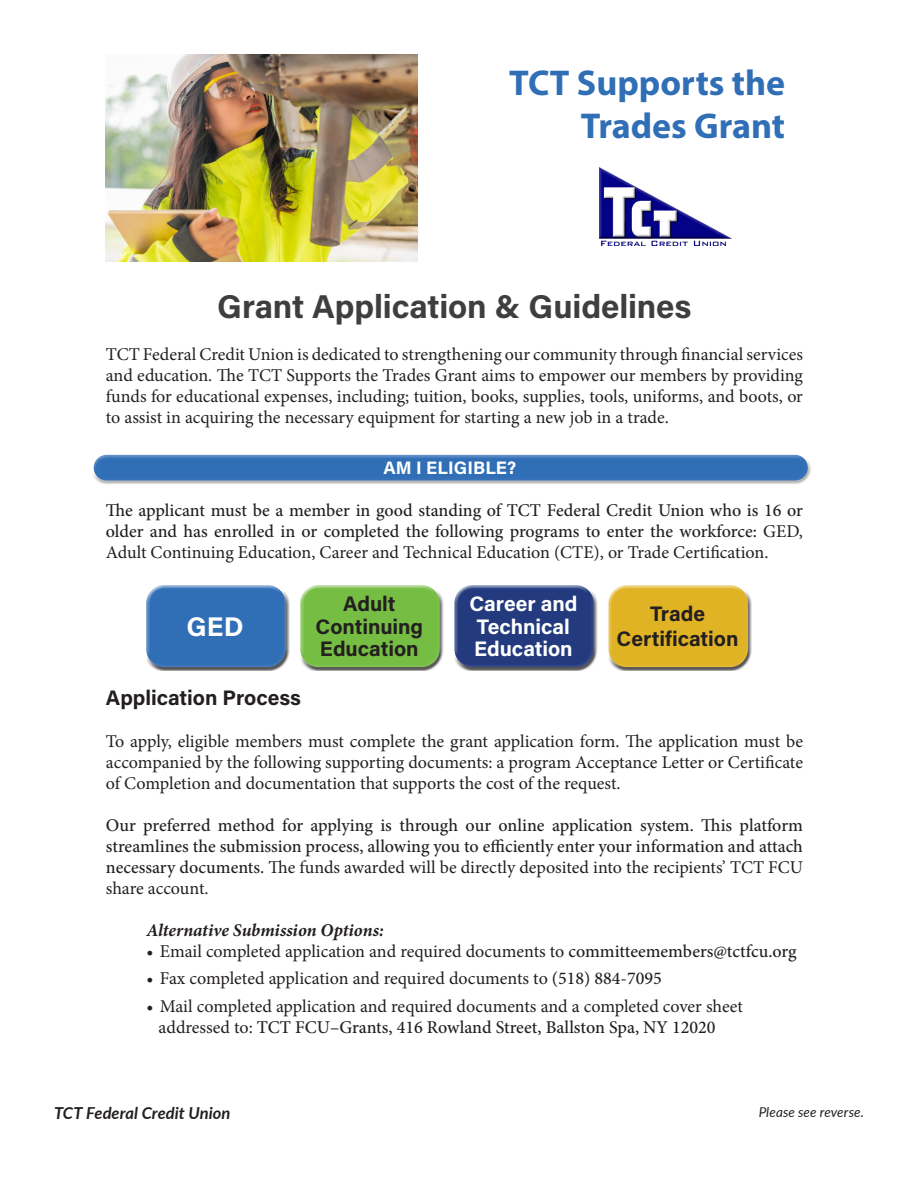
<style>
.page{position:relative;width:918px;height:1188px;background:#fff}
.page>*{position:absolute;margin:0;border:0;box-sizing:border-box;transform-origin:0 0}
.t1{font:700 36px/43.2px "Myriad Pro";color:#306eb6;text-align:right}
.t2{font:700 33px "Acumin Pro";letter-spacing:-.005em;color:#3e3e3f}
.t3{font:700 27px "Acumin Pro";color:#fff}
.t4{font:700 21px/22.5px "Acumin Pro";color:#231f20;text-align:center}
.t5{font:700 21px/22.5px "Acumin Pro";color:#fff}
.t6{font:18px/21px "Minion Pro";color:#231f20;text-align:justify}
.t7{font:500 18px/21px "Minion Pro";letter-spacing:-.005em;color:#231f20;text-align:justify}
.t8{font:italic 700 18px "Minion Pro";letter-spacing:-.005em;color:#231f20}
.t9{font:700 18px "Acumin Pro";color:#fff}
.t10{font:italic 700 16.5px "Lato";color:#231f20}
.t11{font:italic 13.5px "Lato";letter-spacing:.005em;color:#231f20}
.s1{font-weight:400}
.s2{font-weight:500}
</style>
<div class="page">
<img style="left:106px;top:54px;width:311px;height:207px">
<img style="left:599px;top:167px;width:132px;height:79px">
<div style="left:90px;top:451px;width:719px;height:24px;background:#fff;opacity:.33"></div>
<div style="left:92px;top:459px;width:720px;height:26px;background:#231f20;opacity:.33"></div>
<div style="left:143px;top:582px;width:143px;height:77px;background:#fff;opacity:.75"></div>
<div style="left:145px;top:591px;width:144px;height:80px;background:#231f20;opacity:.75"></div>
<div style="left:297px;top:582px;width:143px;height:77px;background:#fff;opacity:.75"></div>
<div style="left:299px;top:591px;width:145px;height:80px;background:#231f20;opacity:.75"></div>
<div style="left:451px;top:582px;width:143px;height:77px;background:#fff;opacity:.75"></div>
<div style="left:453px;top:591px;width:145px;height:80px;background:#231f20;opacity:.75"></div>
<div style="left:605px;top:582px;width:144px;height:77px;background:#fff;opacity:.75"></div>
<div style="left:608px;top:591px;width:144px;height:80px;background:#231f20;opacity:.75"></div>
<p class="t1" style="left:509px;top:60px;width:277px">TCT Supports the<br>Trades Grant</p>
<p class="t2" style="left:217px;top:283px;width:476px">Grant Application &amp; Guidelines</p>
<p class="t6" style="left:106px;top:344px;width:699px">TCT Federal Credit Union is dedicated to strengthening our community through financial services and education. The TCT Supports the Trades Grant aims to empower our members by providing funds for educational expenses, including; tuition, books, supplies, tools, uniforms, and boots, or to assist in acquiring the necessary equipment for starting a new job in a trade.</p>
<p class="t9" style="left:384px;top:455px;width:134px">AM I ELIGIBLE?</p>
<p class="t7" style="left:106px;top:499px;width:699px">The applicant must be a member in good standing of TCT Federal Credit Union who is 16 or older and has enrolled in or completed the following programs to enter the workforce: <span class="s1">GED, Adult Continuing Education, Career and Technical Education (CTE), or Trade Certification.</span></p>
<h3 class="t3" style="left:187px;top:608px;width:59px">GED</h3>
<p class="t4" style="left:316px;top:592px;width:109px">Adult<br>Continuing<br>Education</p>
<p class="t5" style="left:469px;top:592px;width:110px">Career and<br>Technical<br>Education</p>
<p class="t4" style="left:617px;top:600px;width:123px;line-height:25.2px">Trade<br>Certification</p>
<p class="t4" style="left:106px;top:685px;width:197px">Application Process</p>
<p class="t6" style="left:106px;top:730px;width:699px">To apply, eligible members must complete the grant application form. The application must be accompanied by the following supporting documents: a program Acceptance Letter or Certificate of Completion and documentation that supports the cost of the request.</p>
<p class="t7" style="left:106px;top:814px;width:699px">Our preferred method for applying is through our online application system. This platform streamlines the submission process, allowing you to efficiently enter your information and attach necessary documents. <span class="s1">The funds awarded will be directly deposited into the recipients’ TCT FCU share account.</span></p>
<p class="t8" style="left:146px;top:917px;width:239px">Alternative Submission Options:</p>
<p class="t6" style="left:146px;top:940px;width:652px">• Email completed application and required documents to <span class="s2">committeemembers@tctfcu.org</span></p>
<p class="t6" style="left:146px;top:968px;width:517px">• Fax completed application and required documents to <span class="s2">(518) 884-7095</span></p>
<p class="t6" style="left:159px;top:996px;width:586px;text-indent:-12px">• Mail completed application and required documents and a completed cover sheet addressed to: <span class="s2">TCT FCU–Grants, 416 Rowland Street, Ballston Spa, NY 12020</span></p>
<p class="t10" style="left:54px;top:1101px;width:178px">TCT Federal Credit Union</p>
<p class="t11" style="left:759px;top:1102px;width:107px">Please see reverse.</p>
</div>
